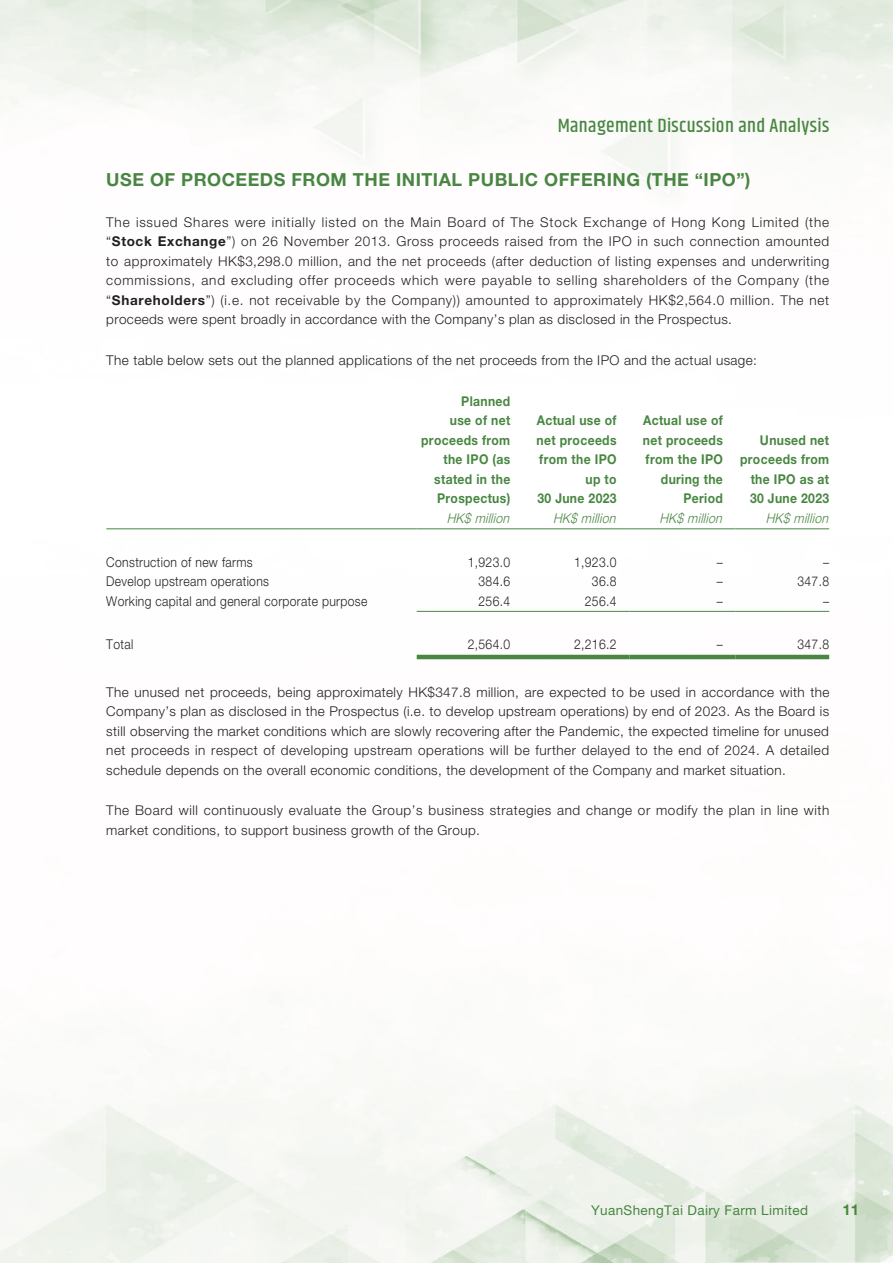
<style>
.page{position:relative;width:893px;height:1263px;background:#fff}
.page>*{position:absolute;margin:0;border:0;box-sizing:border-box;transform-origin:0 0}
.t1{font:500 19.5px "Khand";letter-spacing:.02em;color:#488641}
._01_Heading_1{font:700 18px "Helvetica Neue LT Std";letter-spacing:.03em;color:#488641}
.t2{font:700 15px "Helvetica Neue LT Std";color:#488641}
._00_Body_text{font:300 13.5px/19.5px "Helvetica Neue LT Std";letter-spacing:.03em;color:#231f20;text-align:justify}
._50_Table_Body{font:700 13.5px/19.5px "Helvetica Neue LT Std";letter-spacing:.03em;color:#488641;text-align:right;scale:.9 1}
._50_Table_Body-2{font:300 13.5px "Helvetica Neue LT Std";letter-spacing:.03em;color:#231f20;scale:.9 1}
._50_Table_Body-3{font:italic 300 13.5px "Helvetica Neue LT Std";color:#488641;scale:.9 1}
.t3{font:13.5px "Helvetica Neue LT Std";letter-spacing:.03em;color:#488641}
.s1{font-weight:700}
</style>
<div class="page">
<img style="left:0;top:0;width:893px;height:1263px">
<hr style="left:106px;top:528px;width:311px;height:1px;background:#488641">
<hr style="left:417px;top:528px;width:106px;height:1px;background:#488641">
<hr style="left:523px;top:528px;width:106px;height:1px;background:#488641">
<hr style="left:629px;top:528px;width:107px;height:1px;background:#488641">
<hr style="left:736px;top:528px;width:93px;height:1px;background:#488641">
<hr style="left:417px;top:611px;width:106px;height:1px;background:#488641">
<hr style="left:523px;top:611px;width:106px;height:1px;background:#488641">
<hr style="left:629px;top:611px;width:107px;height:1px;background:#488641">
<hr style="left:736px;top:611px;width:93px;height:1px;background:#488641">
<hr style="left:417px;top:655px;width:106px;height:4px;background:#488641">
<hr style="left:523px;top:655px;width:106px;height:4px;background:#488641">
<hr style="left:629px;top:655px;width:107px;height:4px;background:#488641">
<hr style="left:736px;top:655px;width:93px;height:4px;background:#488641">
<h1 class="t1" style="left:558px;top:113px;width:273px">Management Discussion and Analysis</h1>
<p class="_01_Heading_1" style="left:106px;top:169px;width:646px">USE OF PROCEEDS FROM THE INITIAL PUBLIC OFFERING (THE “IPO”)</p>
<p class="_00_Body_text" style="left:106px;top:212px;width:724px">The issued Shares were initially listed on the Main Board of The Stock Exchange of Hong Kong Limited (the “<span class="s1">Stock Exchange</span>”) on 26 November 2013. Gross proceeds raised from the IPO in such connection amounted to approximately HK$3,298.0 million, and the net proceeds (after deduction of listing expenses and underwriting commissions, and excluding offer proceeds which were payable to selling shareholders of the Company (the “<span class="s1">Shareholders</span>”) (i.e. not receivable by the Company)) amounted to approximately HK$2,564.0 million. The net proceeds were spent broadly in accordance with the Company’s plan as disclosed in the Prospectus.</p>
<p class="_00_Body_text" style="left:106px;top:350px;width:652px">The table below sets out the planned applications of the net proceeds from the IPO and the actual usage:</p>
<p class="_50_Table_Body" style="left:421px;top:391px;width:101px">Planned<br>use of net proceeds from the IPO (as stated in the<br>Prospectus)</p>
<p class="_50_Table_Body" style="left:537px;top:411px;width:90px">Actual use of net proceeds from the IPO up to</p>
<p class="_50_Table_Body" style="left:537px;top:489px;width:89px">30 June 2023</p>
<p class="_50_Table_Body" style="left:643px;top:411px;width:90px">Actual use of net proceeds from the IPO during the<br>Period</p>
<p class="_50_Table_Body" style="left:740px;top:430px;width:101px">Unused net proceeds from the IPO as at</p>
<p class="_50_Table_Body" style="left:750px;top:489px;width:89px">30 June 2023</p>
<p class="_50_Table_Body-3" style="left:447px;top:510px;width:75px">HK$ million</p>
<p class="_50_Table_Body-3" style="left:553px;top:510px;width:75px">HK$ million</p>
<p class="_50_Table_Body-3" style="left:659px;top:510px;width:75px">HK$ million</p>
<p class="_50_Table_Body-3" style="left:766px;top:510px;width:75px">HK$ million</p>
<p class="_50_Table_Body-2" style="left:106px;top:553px;width:164px">Construction of new farms</p>
<p class="_50_Table_Body-2" style="left:468px;top:553px;width:49px">1,923.0</p>
<p class="_50_Table_Body-2" style="left:574px;top:553px;width:49px">1,923.0</p>
<p class="_50_Table_Body-2" style="left:717px;top:553px;width:8px">–</p>
<p class="_50_Table_Body-2" style="left:823px;top:553px;width:8px">–</p>
<p class="_50_Table_Body-2" style="left:106px;top:573px;width:182px">Develop upstream operations</p>
<p class="_50_Table_Body-2" style="left:478px;top:573px;width:37px">384.6</p>
<p class="_50_Table_Body-2" style="left:592px;top:573px;width:29px">36.8</p>
<p class="_50_Table_Body-2" style="left:717px;top:573px;width:8px">–</p>
<p class="_50_Table_Body-2" style="left:797px;top:573px;width:37px">347.8</p>
<p class="_50_Table_Body-2" style="left:106px;top:592px;width:291px">Working capital and general corporate purpose</p>
<p class="_50_Table_Body-2" style="left:478px;top:592px;width:37px">256.4</p>
<p class="_50_Table_Body-2" style="left:585px;top:592px;width:37px">256.4</p>
<p class="_50_Table_Body-2" style="left:717px;top:592px;width:8px">–</p>
<p class="_50_Table_Body-2" style="left:823px;top:592px;width:8px">–</p>
<p class="_50_Table_Body-2" style="left:106px;top:636px;width:32px">Total</p>
<p class="_50_Table_Body-2" style="left:468px;top:636px;width:49px">2,564.0</p>
<p class="_50_Table_Body-2" style="left:574px;top:636px;width:49px">2,216.2</p>
<p class="_50_Table_Body-2" style="left:717px;top:636px;width:8px">–</p>
<p class="_50_Table_Body-2" style="left:797px;top:636px;width:37px">347.8</p>
<p class="_00_Body_text" style="left:106px;top:682px;width:725px">The unused net proceeds, being approximately HK$347.8 million, are expected to be used in accordance with the Company’s plan as disclosed in the Prospectus (i.e. to develop upstream operations) by end of 2023. As the Board is still observing the market conditions which are slowly recovering after the Pandemic, the expected timeline for unused net proceeds in respect of developing upstream operations will be further delayed to the end of 2024. A detailed schedule depends on the overall economic conditions, the development of the Company and market situation.</p>
<p class="_00_Body_text" style="left:106px;top:800px;width:725px">The Board will continuously evaluate the Group’s business strategies and change or modify the plan in line with market conditions, to support business growth of the Group.</p>
<p class="t3" style="left:591px;top:1202px;width:218px">YuanShengTai Dairy Farm Limited</p>
<p class="t2" style="left:842px;top:1200px;width:18px">11</p>
</div>
